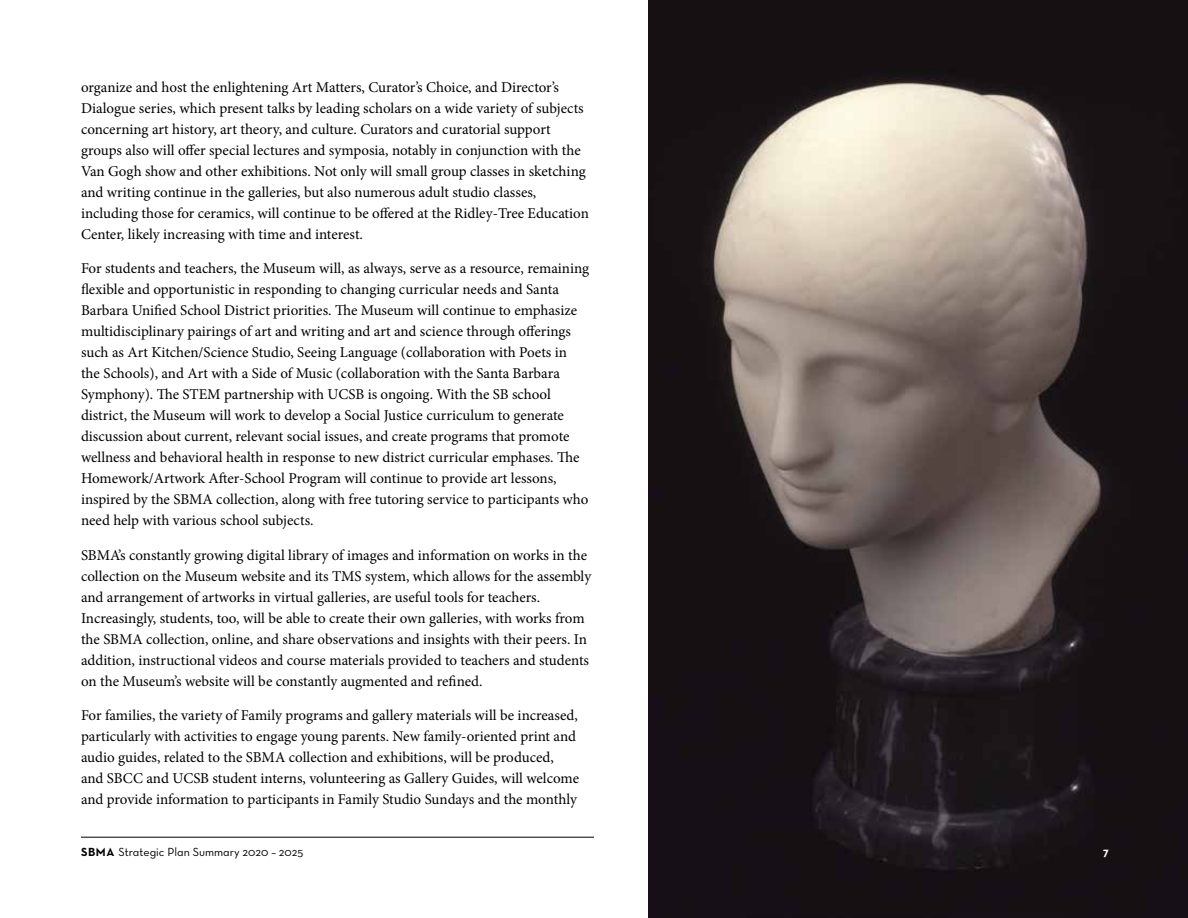
<style>
.page{position:relative;width:1188px;height:918px;background:#fff}
.page>*{position:absolute;margin:0;border:0;box-sizing:border-box;transform-origin:0 0}
.t1{font:15px/21px "Minion Pro";color:#000}
.t2{font:12px "Neutraface Text Book Alt";color:#000}
.t3{font:700 12px "Neutraface Text";color:#fff}
.s1{font-family:"Neutraface Text";font-weight:700}
</style>
<div class="page">
<hr style="left:81px;top:837px;width:513px;height:1px;background:#000">
<img style="left:648px;top:0;width:540px;height:918px">
<p class="t1" style="left:81px;top:77px;width:509px">organize and host the enlightening Art Matters, Curator’s Choice, and Director’s Dialogue series, which present talks by leading scholars on a wide variety of subjects concerning art history, art theory, and culture. Curators and curatorial support groups also will offer special lectures and symposia, notably in conjunction with the Van Gogh show and other exhibitions. Not only will small group classes in sketching and writing continue in the galleries, but also numerous adult studio classes, including those for ceramics, will continue to be offered at the Ridley-Tree Education Center, likely increasing with time and interest.</p>
<p class="t1" style="left:81px;top:258px;width:510px">For students and teachers, the Museum will, as always, serve as a resource, remaining flexible and opportunistic in responding to changing curricular needs and Santa Barbara Unified School District priorities. The Museum will continue to emphasize multidisciplinary pairings of art and writing and art and science through offerings such as Art Kitchen/Science Studio, Seeing Language (collaboration with Poets in the Schools), and Art with a Side of Music (collaboration with the Santa Barbara Symphony). The STEM partnership with UCSB is ongoing. With the SB school district, the Museum will work to develop a Social Justice curriculum to generate discussion about current, relevant social issues, and create programs that promote wellness and behavioral health in response to new district curricular emphases. The Homework/Artwork After-School Program will continue to provide art lessons, inspired by the SBMA collection, along with free tutoring service to participants who need help with various school subjects.</p>
<p class="t1" style="left:81px;top:545px;width:512px">SBMA’s constantly growing digital library of images and information on works in the collection on the Museum website and its TMS system, which allows for the assembly and arrangement of artworks in virtual galleries, are useful tools for teachers.<br>Increasingly, students, too, will be able to create their own galleries, with works from the SBMA collection, online, and share observations and insights with their peers. In addition, instructional videos and course materials provided to teachers and students on the Museum’s website will be constantly augmented and refined.</p>
<p class="t1" style="left:81px;top:705px;width:500px">For families, the variety of Family programs and gallery materials will be increased, particularly with activities to engage young parents. New family-oriented print and audio guides, related to the SBMA collection and exhibitions, will be produced, and SBCC and UCSB student interns, volunteering as Gallery Guides, will welcome and provide information to participants in Family Studio Sundays and the monthly</p>
<p class="t2" style="left:81px;top:844px;width:224px"><span class="s1">SBMA</span> Strategic Plan Summary 2020 – 2025</p>
<p class="t3" style="left:1103px;top:844px;width:7px">7</p>
</div>
